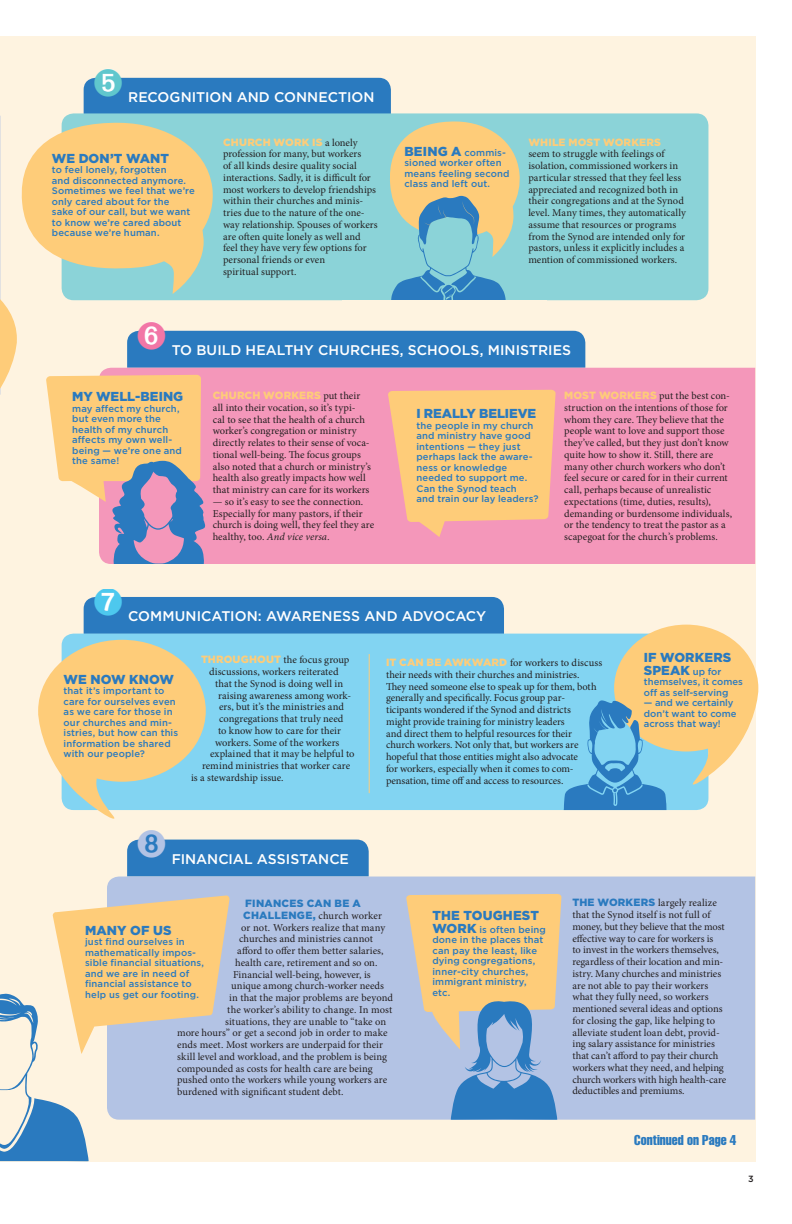
<style>
.page{position:relative;width:792px;height:1224px;background:#fff}
.page>*{position:absolute;margin:0;border:0;box-sizing:border-box;transform-origin:0 0}
.chart_subhead{font:500 14px "Gotham";color:#fff}
.Body_Copy{font:14px "Helvetica LT Std Comp";color:#2a7abf}
.Quote_Bubble_copy{font:900 13px/13px "Gotham";letter-spacing:.005em;color:#2a7abf}
.New_Box_Text{font:10.5px/11.7px "Minion Pro";color:#231f20}
.New_Box_Text-2{font:900 10.5px "Gotham";letter-spacing:.025em;color:#2a7abf}
.Quote_Bubble_copy-2{font:500 9.5px/10.5px "Gotham";letter-spacing:.01em;color:#2a7abf}
.Body_No_Indent{font:500 9px "Gotham";color:#231f20}
.s1{font-family:"Gotham";font-weight:900;color:#fecc79}
.s2{font-weight:900;font-size:13px}
.s3{font-style:italic}
.s4{font-weight:500;font-size:9.5px}
.s5{font-family:"Gotham";font-weight:900;color:#2a7abf}
</style>
<div class="page">
<div style="left:0;top:36px;width:755px;height:1125px;background:#fef3e0"></div>
<div style="left:62px;top:113px;width:646px;height:187px;background:#8bd3d8;border-radius:12px"></div>
<div style="left:585px;top:368px;width:170px;height:196px;background:#f497ba"></div>
<div style="left:62px;top:634px;width:646px;height:176px;background:#82d4f2;border-radius:12px"></div>
<svg style="left:38px;top:640px;width:168px;height:179px"></svg>
<svg style="left:564px;top:625px;width:194px;height:185px"></svg>
<hr style="left:369px;top:654px;width:1px;height:139px;background:#fecc79">
<div style="left:107px;top:877px;width:648px;height:243px;background:#b3c3e4"></div>
<svg style="left:0;top:895px;width:230px;height:266px"></svg>
<svg style="left:406px;top:894px;width:155px;height:226px"></svg>
<svg style="left:127px;top:832px;width:242px;height:45px"></svg>
<svg style="left:84px;top:589px;width:420px;height:45px"></svg>
<svg style="left:0;top:69px;width:585px;height:495px"></svg>
<p class="chart_subhead" style="left:128px;top:88px;width:248px">RECOGNITION AND CONNECTION</p>
<p class="New_Box_Text" style="left:223px;top:137px;width:156px"><span class="s1">CHURCH WORK IS</span> a lonely profession for many, but workers<br>of all kinds desire quality social interactions. Sadly, it is difficult for most workers to develop friendships within their churches and minis&shy;tries due to the nature of the one&shy;way relationship. Spouses of workers are often quite lonely as well and feel they have very few options for personal friends or even<br>spiritual support.</p>
<p class="New_Box_Text" style="left:528px;top:137px;width:159px"><span class="s1">WHILE MOST WORKERS<br></span>seem to struggle with feelings of isolation, commissioned workers in particular stressed that they feel less appreciated and recognized both in their congregations and at the Synod level. Many times, they automatically assume that resources or programs from the Synod are intended only for pastors, unless it explicitly includes a mention of commissioned workers.</p>
<p class="Quote_Bubble_copy-2" style="left:404px;top:147px;width:107px"><span class="s2">BEING A</span> commis&shy;sioned worker often means feeling second class and left out.</p>
<p class="Quote_Bubble_copy" style="left:52px;top:151px;width:119px">WE DON’T WANT</p>
<p class="Quote_Bubble_copy-2" style="left:52px;top:164px;width:145px">to feel lonely, forgotten<br>and disconnected anymore.<br>Sometimes we feel that we’re only cared about for the<br>sake of our call, but we want to know we’re cared about because we’re human.</p>
<p class="chart_subhead" style="left:172px;top:341px;width:401px">TO BUILD HEALTHY CHURCHES, SCHOOLS, MINISTRIES</p>
<p class="New_Box_Text" style="left:213px;top:390px;width:160px"><span class="s1">CHURCH WORKERS</span> put their all into their vocation, so it’s typi-<br>cal to see that the health of a church worker’s congregation or ministry directly relates to their sense of voca&shy;tional well-being. The focus groups also noted that a church or ministry’s health also greatly impacts how well that ministry can care for its workers</p>
<p class="New_Box_Text" style="left:213px;top:496px;width:163px">— so it’s easy to see the connection.<br>Especially for many pastors, if their church is doing well, they feel they are healthy, too. <span class="s3">And vice versa.</span></p>
<p class="Quote_Bubble_copy" style="left:72px;top:390px;width:113px">MY WELL-BEING</p>
<p class="Quote_Bubble_copy-2" style="left:72px;top:403px;width:111px">may affect my church, but even more the health of my church affects my own well&shy;being — we’re one and the same!</p>
<p class="Quote_Bubble_copy" style="left:416px;top:407px;width:121px">I REALLY BELIEVE</p>
<p class="Quote_Bubble_copy-2" style="left:416px;top:420px;width:124px">the people in my church and ministry have good intentions — they just perhaps lack the aware&shy;ness or knowledge needed to support me.<br>Can the Synod teach<br>and train our lay leaders?</p>
<p class="New_Box_Text" style="left:564px;top:390px;width:169px"><span class="s1">MOST WORKERS</span> put the best con&shy;struction on the intentions of those for whom they care. They believe that the people want to love and support those they’ve called, but they just don’t know quite how to show it. Still, there are many other church workers who don’t feel secure or cared for in their current call, perhaps because of unrealistic expectations (time, duties, results), demanding or burdensome individuals, or the tendency to treat the pastor as a scapegoat for the church’s problems.</p>
<p class="chart_subhead" style="left:128px;top:607px;width:360px">COMMUNICATION: AWARENESS AND ADVOCACY</p>
<p class="Quote_Bubble_copy" style="left:64px;top:672px;width:112px">WE NOW KNOW</p>
<p class="Quote_Bubble_copy-2" style="left:64px;top:685px;width:116px">that it’s important to care for ourselves even as we care for those in our churches and min&shy;istries, but how can this information be shared with our people?</p>
<p class="New_Box_Text" style="left:201px;top:654px;width:150px"><span class="s1">THROUGHOUT</span> the focus group</p>
<p class="New_Box_Text" style="left:209px;top:666px;width:131px">discussions, workers reiterated</p>
<p class="New_Box_Text" style="left:215px;top:678px;width:130px">that the Synod is doing well in</p>
<p class="New_Box_Text" style="left:218px;top:690px;width:135px">raising awareness among work-</p>
<p class="New_Box_Text" style="left:219px;top:701px;width:126px">ers, but it’s the ministries and</p>
<p class="New_Box_Text" style="left:219px;top:713px;width:126px">congregations that truly need</p>
<p class="New_Box_Text" style="left:218px;top:725px;width:125px">to know how to care for their</p>
<p class="New_Box_Text" style="left:215px;top:737px;width:126px">workers. Some of the workers</p>
<p class="New_Box_Text" style="left:210px;top:748px;width:146px">explained that it may be helpful to</p>
<p class="New_Box_Text" style="left:202px;top:760px;width:150px">remind ministries that worker care</p>
<p class="New_Box_Text" style="left:191px;top:772px;width:94px">is a stewardship issue.</p>
<p class="chart_subhead" style="left:172px;top:849px;width:179px">FINANCIAL ASSISTANCE</p>
<p class="New_Box_Text" style="left:386px;top:657px;width:218px"><span class="s1">IT CAN BE AWKWARD</span> for workers to discuss their needs with their churches and ministries.<br>They need someone else to speak up for them, both generally and specifically. Focus group par&shy;ticipants wondered if the Synod and districts<br>might provide training for ministry leaders<br>and direct them to helpful resources for their church workers. Not only that, but workers are hopeful that those entities might also advocate<br>for workers, especially when it comes to com&shy;pensation, time off and access to resources.</p>
<p class="Quote_Bubble_copy" style="left:644px;top:650px;width:89px">IF WORKERS<br>SPEAK <span class="s4">up for</span></p>
<p class="Quote_Bubble_copy-2" style="left:644px;top:676px;width:101px">themselves, it comes off as self-serving</p>
<p class="Quote_Bubble_copy-2" style="left:644px;top:697px;width:94px">— and we certainly don’t want to come across that way!</p>
<p class="New_Box_Text-2" style="left:245px;top:896px;width:117px">FINANCES CAN BE A</p>
<p class="New_Box_Text" style="left:243px;top:910px;width:140px"><span class="s5">CHALLENGE,</span> church worker</p>
<p class="New_Box_Text" style="left:241px;top:921px;width:146px">or not. Workers realize that many</p>
<p class="New_Box_Text" style="left:239px;top:933px;width:135px">churches and ministries cannot</p>
<p class="New_Box_Text" style="left:237px;top:945px;width:148px">afford to offer them better salaries,</p>
<p class="New_Box_Text" style="left:235px;top:957px;width:144px">health care, retirement and so on.</p>
<p class="New_Box_Text" style="left:233px;top:968px;width:139px">Financial well-being, however, is</p>
<p class="New_Box_Text" style="left:231px;top:980px;width:154px">unique among church-worker needs</p>
<p class="New_Box_Text" style="left:229px;top:992px;width:165px">in that the major problems are beyond</p>
<p class="New_Box_Text" style="left:227px;top:1004px;width:167px">the worker’s ability to change. In most</p>
<p class="New_Box_Text" style="left:225px;top:1015px;width:162px">situations, they are unable to “take on</p>
<p class="New_Box_Text" style="left:177px;top:1027px;width:212px">more hours” or get a second job in order to make</p>
<p class="New_Box_Text" style="left:177px;top:1039px;width:207px">ends meet. Most workers are underpaid for their</p>
<p class="New_Box_Text" style="left:177px;top:1051px;width:211px">skill level and workload, and the problem is being</p>
<p class="New_Box_Text" style="left:177px;top:1062px;width:197px">compounded as costs for health care are being</p>
<p class="New_Box_Text" style="left:177px;top:1074px;width:211px">pushed onto the workers while young workers are</p>
<p class="New_Box_Text" style="left:177px;top:1086px;width:168px">burdened with significant student debt.</p>
<p class="Quote_Bubble_copy" style="left:85px;top:924px;width:88px">MANY OF US</p>
<p class="Quote_Bubble_copy-2" style="left:85px;top:937px;width:120px">just find ourselves in mathematically impos&shy;sible financial situations, and we are in need of financial assistance to help us get our footing.</p>
<p class="Quote_Bubble_copy" style="left:433px;top:909px;width:108px">THE TOUGHEST</p>
<p class="Quote_Bubble_copy-2" style="left:433px;top:924px;width:115px"><span class="s2">WORK</span> is often being done in the places that can pay the least, like dying congregations, inner-city churches, immigrant ministry, etc.</p>
<p class="New_Box_Text" style="left:572px;top:897px;width:155px"><span class="s5">THE WORKERS</span> largely realize that the Synod itself is not full of money, but they believe that the most effective way to care for workers is<br>to invest in the workers themselves, regardless of their location and min&shy;istry. Many churches and ministries are not able to pay their workers what they fully need, so workers mentioned several ideas and options for closing the gap, like helping to alleviate student loan debt, provid&shy;ing salary assistance for ministries that can’t afford to pay their church workers what they need, and helping church workers with high health-care deductibles and premiums.</p>
<p class="Body_Copy" style="left:634px;top:1131px;width:104px">Continued on Page 4</p>
<p class="Body_No_Indent" style="left:748px;top:1173px;width:7px">3</p>
</div>
